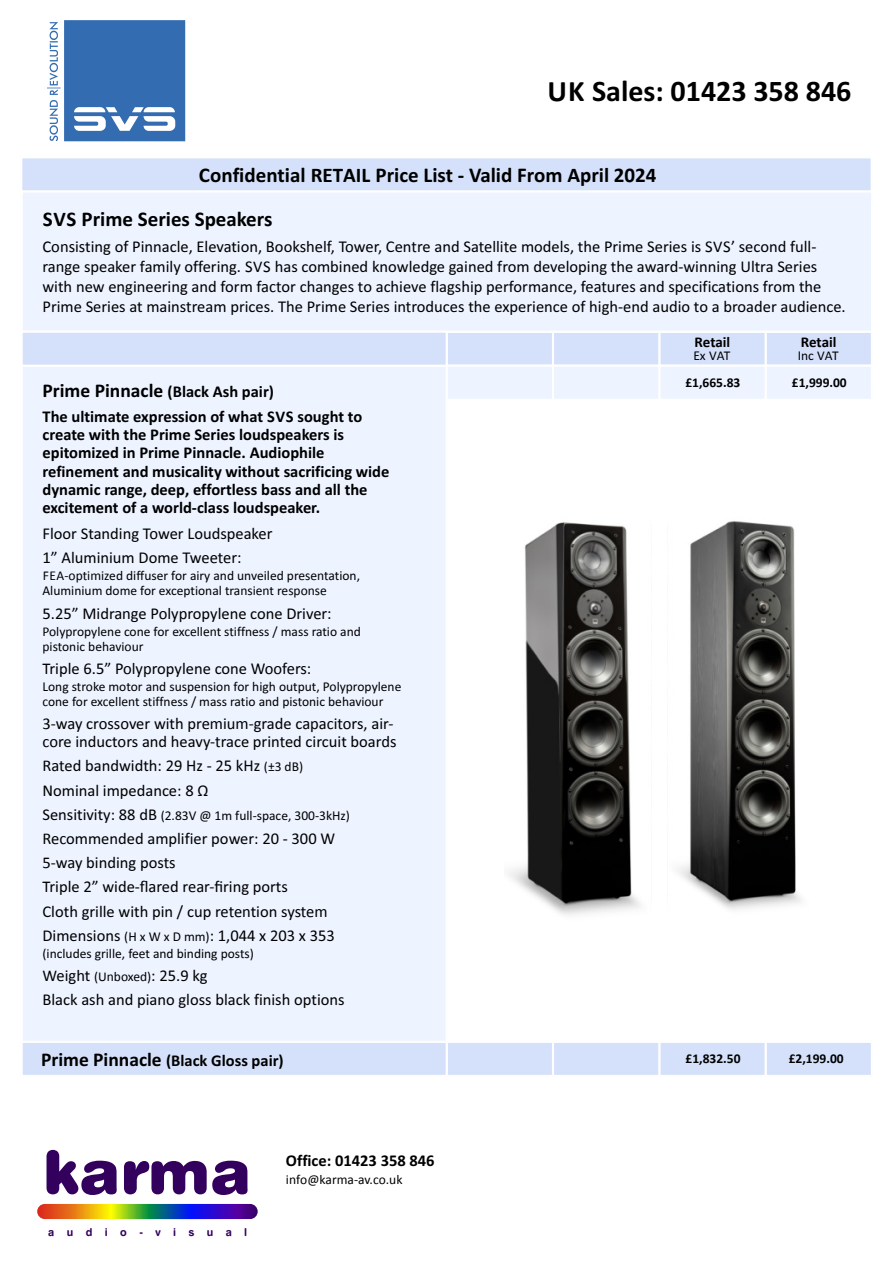
<style>
.page{position:relative;width:893px;height:1263px;background:#fff}
.page>*{position:absolute;margin:0;border:0;box-sizing:border-box;transform-origin:0 0}
.t1{font:60.3px "Swiss 721 BT Black Rounded";color:#34005e}
.t2{font:700 30px "Calibri";color:#000}
.t3{font:700 21px "Calibri";color:#000}
.t4{font:16.5px/24.2px "Calibri";color:#000}
.t5{font:700 16.5px/18.1px "Calibri";color:#000}
.t6{font:700 15px "Calibri";letter-spacing:-.005em;color:#000}
.t7{font:13.5px/14.9px "Calibri";color:#000}
.t8{font:700 13.5px "Calibri";color:#000}
.t9{font:10.95px "Swiss 721 BT Bold Rounded";letter-spacing:1.135em;color:#34005e}
.s1{font-style:inherit}
.s2{font-size:19.5px}
.s3{font-size:16.5px}
.s4{font-size:13.5px}
</style>
<div class="page">
<div style="left:764px;top:331px;width:109px;height:36px;background:#d5e1fa;border:2px solid #fefefe"></div>
<div style="left:658px;top:331px;width:109px;height:36px;background:#d5e1fa;border:2px solid #fefefe"></div>
<div style="left:446px;top:331px;width:108px;height:36px;background:#d5e1fa;border:2px solid #fefefe"></div>
<div style="left:552px;top:331px;width:108px;height:36px;background:#d5e1fa;border:2px solid #fefefe"></div>
<div style="left:764px;top:365px;width:109px;height:36px;background:#edf3ff;border:2px solid #fefefe"></div>
<div style="left:658px;top:365px;width:109px;height:36px;background:#edf3ff;border:2px solid #fefefe"></div>
<div style="left:446px;top:365px;width:108px;height:36px;background:#edf3ff;border:2px solid #fefefe"></div>
<div style="left:552px;top:365px;width:108px;height:36px;background:#edf3ff;border:2px solid #fefefe"></div>
<div style="left:764px;top:1041px;width:109px;height:36px;background:#d5e1fa;border:2px solid #fefefe"></div>
<div style="left:658px;top:1041px;width:109px;height:36px;background:#d5e1fa;border:2px solid #fefefe"></div>
<div style="left:446px;top:1041px;width:108px;height:36px;background:#d5e1fa;border:2px solid #fefefe"></div>
<div style="left:552px;top:1041px;width:108px;height:36px;background:#d5e1fa;border:2px solid #fefefe"></div>
<div style="left:21px;top:190px;width:852px;height:143px;background:#edf3ff;border:2px solid #fefefe"></div>
<div style="left:21px;top:365px;width:427px;height:678px;background:#edf3ff;border:2px solid #fefefe"></div>
<div style="left:21px;top:331px;width:427px;height:36px;background:#d5e1fa;border:2px solid #fefefe"></div>
<div style="left:21px;top:1041px;width:427px;height:36px;background:#d5e1fa;border:2px solid #fefefe"></div>
<img style="left:509px;top:521px;width:292px;height:394px">
<svg style="left:47px;top:20px;width:138px;height:121px"></svg>
<div style="left:20px;top:156px;width:853px;height:36px;background:#d5e1fa;border:2px solid #fefefe"></div>
<svg style="left:37px;top:1204px;width:221px;height:15px;background:#756365"></svg>
<h2 class="t2" style="left:547px;top:78px;width:305px"><span class="s1">UK</span> Sales: 01423 358 846</h2>
<p class="t3" style="left:199px;top:167px;width:459px">Confidential RETAIL Price List - Valid From April 2024</p>
<p class="t3" style="left:43px;top:210px;width:231px"><span class="s1">SVS</span> Prime Series Speak<span class="s1">ers</span></p>
<p class="t4" style="left:43px;top:235px;width:805px;line-height:20.1px">Consisting of Pinnacle, Elevation, Bookshelf, Tower, Centre and Satellite models, the Prime Series is SVS’ second full&shy;range speaker family offering. SVS has combined knowledge gained from developing the award-winning Ultra Series with new engineering and form factor changes to achieve flagship performance, features and specifications from the Prime Series at mainstream prices. The Prime Series introduces the experience of high-end audio to a broader audience.</p>
<p class="t5" style="left:43px;top:380px;width:321px;line-height:25.2px"><span class="s2">Prime Pinnacle</span> (Black Ash pair)<br>The ultima<span class="s1">t</span>e e<span class="s1">xpr</span>ession of what <span class="s1">SVS</span> sought to</p>
<p class="t5" style="left:43px;top:427px;width:348px"><span class="s1">creat</span>e with the Prime Series loudspeak<span class="s1">er</span>s is <span class="s1">epitomiz</span>ed in Prime Pinnacle. Audiophile <span class="s1">refinemen</span>t and musicality without sacrificing wide dynamic r<span class="s1">ang</span>e, deep, e<span class="s1">ff</span>ortless bass and all the <span class="s1">excitemen</span>t of a world-class loudspeak<span class="s1">er.</span></p>
<p class="t4" style="left:43px;top:523px;width:232px">Floor Standing Tower Loudspeaker<br>1” Aluminium Dome Tweeter:</p>
<p class="t7" style="left:43px;top:568px;width:319px">FEA-optimized diffuser for airy and unveiled presentation,<br>Aluminium dome for exceptional transient response</p>
<p class="t7" style="left:43px;top:623px;width:320px">Polypropylene cone for excellent stiffness / mass ratio and pistonic behaviour</p>
<p class="t4" style="left:42px;top:655px;width:270px">Triple 6.5” Polypropylene cone Woofers:</p>
<p class="t7" style="left:42px;top:680px;width:360px">Long stroke motor and suspension for high output, Polypropylene cone for excellent stiffness / mass ratio and pistonic behaviour</p>
<p class="t4" style="left:42px;top:714px;width:355px;line-height:18.1px">3-way crossover with premium-grade capacitors, air&shy;core inductors and heavy-trace printed circuit boards</p>
<p class="t4" style="left:42px;top:779px;width:167px">Nominal impedance: 8 Ω</p>
<p class="t7" style="left:42px;top:809px;width:309px"><span class="s3">Sensitivity: 88 dB</span> (2.83V @ 1m full-space, 300-3kHz)</p>
<p class="t4" style="left:42px;top:826px;width:294px">Recommended amplifier power: 20 - 300 W<br>5-way binding posts<br>Triple 2” wide-flared rear-firing ports</p>
<p class="t4" style="left:42px;top:924px;width:294px">Dimensions <span class="s4">(H x W x D mm)</span>: 1,044 x 203 x 353</p>
<p class="t4" style="left:42px;top:963px;width:304px">Weight <span class="s4">(Unboxed)</span>: 25.9 kg<br>Black ash and piano gloss black finish options</p>
<p class="t4" style="left:43px;top:602px;width:291px">5.25” Midrange Polypropylene cone Driver:</p>
<p class="t4" style="left:43px;top:753px;width:262px">Rated bandwidth: 29 Hz - 25 kHz <span class="s4">(±3 dB)</span></p>
<p class="t4" style="left:43px;top:900px;width:287px">Cloth grille with pin / cup retention system</p>
<p class="t7" style="left:42px;top:947px;width:213px">(includes grille, feet and binding posts)</p>
<p class="t5" style="left:41px;top:1052px;width:244px"><span class="s2">Prime Pinnacle</span> (Black Gloss pair)</p>
<h1 class="t1" style="left:43px;top:1148px;width:210px">karma</h1>
<p class="t9" style="left:48px;top:1228px;width:201px">audio-visual</p>
<p class="t5" style="left:286px;top:1153px;width:150px">Office: 01423 358 846</p>
<p class="t7" style="left:286px;top:1171px;width:118px">info@karma-av.co.uk</p>
<p class="t6" style="left:695px;top:333px;width:37px">Retail</p>
<p class="t7" style="left:693px;top:350px;width:39px">Ex VAT</p>
<p class="t6" style="left:801px;top:333px;width:37px">Retail</p>
<p class="t7" style="left:798px;top:350px;width:42px">Inc VAT</p>
<p class="t8" style="left:685px;top:373px;width:56px">£1,665.83</p>
<p class="t8" style="left:792px;top:373px;width:56px">£1,999.00</p>
<p class="t8" style="left:686px;top:1049px;width:56px">£1,832.50</p>
<p class="t8" style="left:789px;top:1049px;width:56px">£2,199.00</p>
</div>
